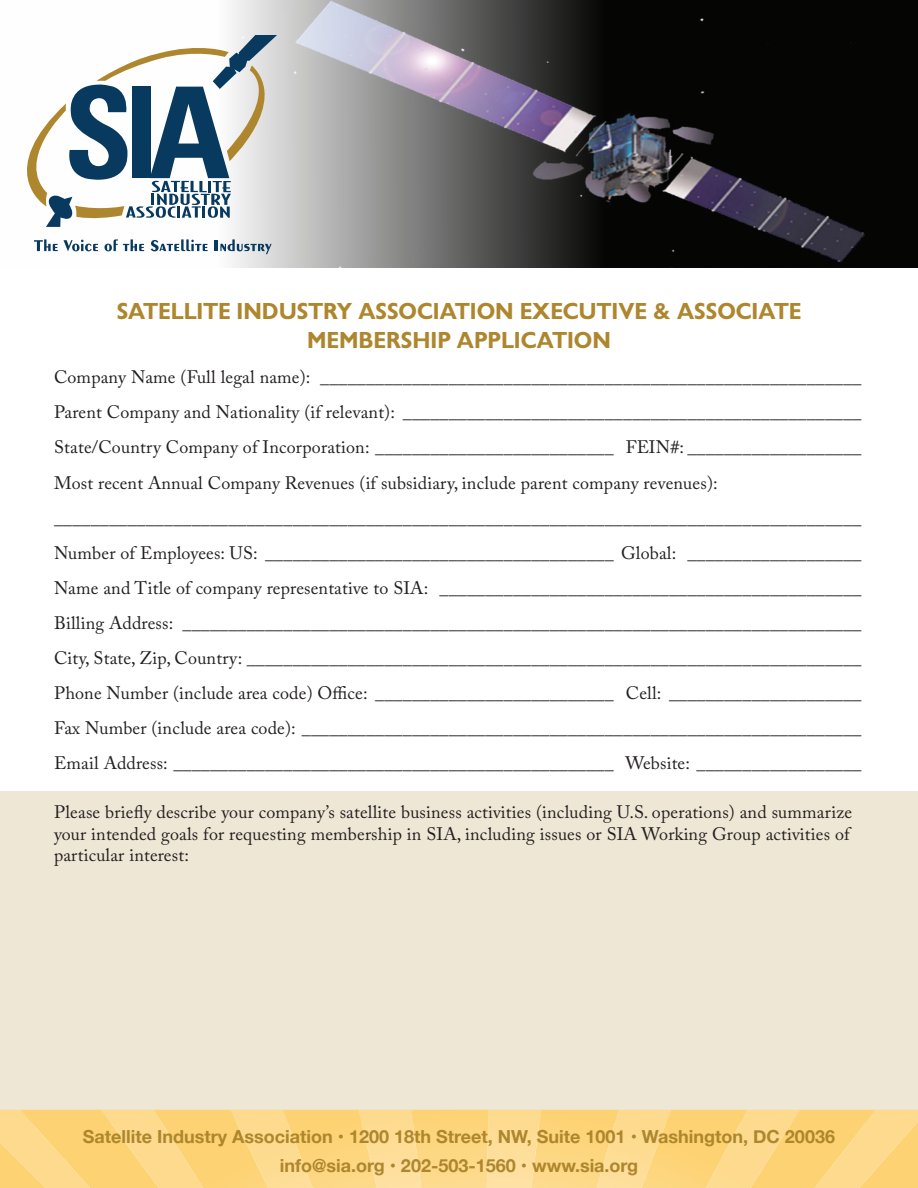
<style>
.page{position:relative;width:918px;height:1188px;background:#fff}
.page>*{position:absolute;margin:0;border:0;box-sizing:border-box;transform-origin:0 0}
.t1{font:700 24px/28.8px "Chantilly";color:#ad862d;text-align:center}
.t2{font:18px/35.1px "Adobe Caslon Pro";letter-spacing:.01em;color:#231f20}
.t3{font:700 18px/28.3px "Helvetica Neue";color:#ad862d;text-align:center}
</style>
<div class="page">
<div style="left:0;top:792px;width:918px;height:331px;background:#efe7d5"></div>
<img style="left:37px;top:0;width:881px;height:268px">
<svg style="left:27px;top:35px;width:252px;height:192px"></svg>
<svg style="left:34px;top:239px;width:64px;height:12px"></svg>
<svg style="left:105px;top:239px;width:39px;height:12px"></svg>
<svg style="left:151px;top:239px;width:57px;height:12px"></svg>
<svg style="left:215px;top:239px;width:57px;height:15px"></svg>
<svg style="left:90px;top:1110px;width:725px;height:78px;background:#fdd47a"></svg>
<svg style="left:815px;top:1110px;width:103px;height:78px;background:#fcd57f"></svg>
<svg style="left:706px;top:1110px;width:94px;height:78px;background:#fcd680"></svg>
<svg style="left:597px;top:1110px;width:74px;height:78px;background:#fdd98a"></svg>
<svg style="left:487px;top:1110px;width:54px;height:78px;background:#fddd96"></svg>
<svg style="left:359px;top:1110px;width:62px;height:78px;background:#fddb92"></svg>
<svg style="left:230px;top:1110px;width:83px;height:78px;background:#fdd784"></svg>
<svg style="left:101px;top:1110px;width:102px;height:78px;background:#fcd57f"></svg>
<svg style="left:0;top:1110px;width:90px;height:78px;background:#fcd57f"></svg>
<h1 class="t1" style="left:117px;top:297px;width:686px">SATELLITE INDUSTRY ASSOCIATION EXECUTIVE &amp; ASSOCIATE<br>MEMBERSHIP APPLICATION</h1>
<p class="t2" style="left:54px;top:359px;width:809px">Company Name (Full legal name): ___________________________________________________________ Parent Company and Nationality (if relevant): __________________________________________________ State/Country Company of Incorporation: __________________________ FEIN#: ___________________ Most recent Annual Company Revenues (if subsidiary, include parent company revenues): ________________________________________________________________________________________ Number of Employees: US: ______________________________________ Global: ___________________ Name and Title of company representative to SIA: ______________________________________________ Billing Address: __________________________________________________________________________ City, State, Zip, Country: ___________________________________________________________________ Phone Number (include area code) Office: __________________________ Cell: _____________________ Fax Number (include area code): _____________________________________________________________ Email Address: ________________________________________________ Website: __________________</p>
<p class="t2" style="left:54px;top:801px;width:800px;line-height:21.6px">Please briefly describe your company’s satellite business activities (including U.S. operations) and summarize your intended goals for requesting membership in SIA, including issues or SIA Working Group activities of particular interest:</p>
<p class="t3" style="left:83px;top:1123px;width:754px">Satellite Industry Association • 1200 18th Street, NW, Suite 1001 • Washington, DC 20036 info@sia.org • 202-503-1560 • www.sia.org</p>
</div>
